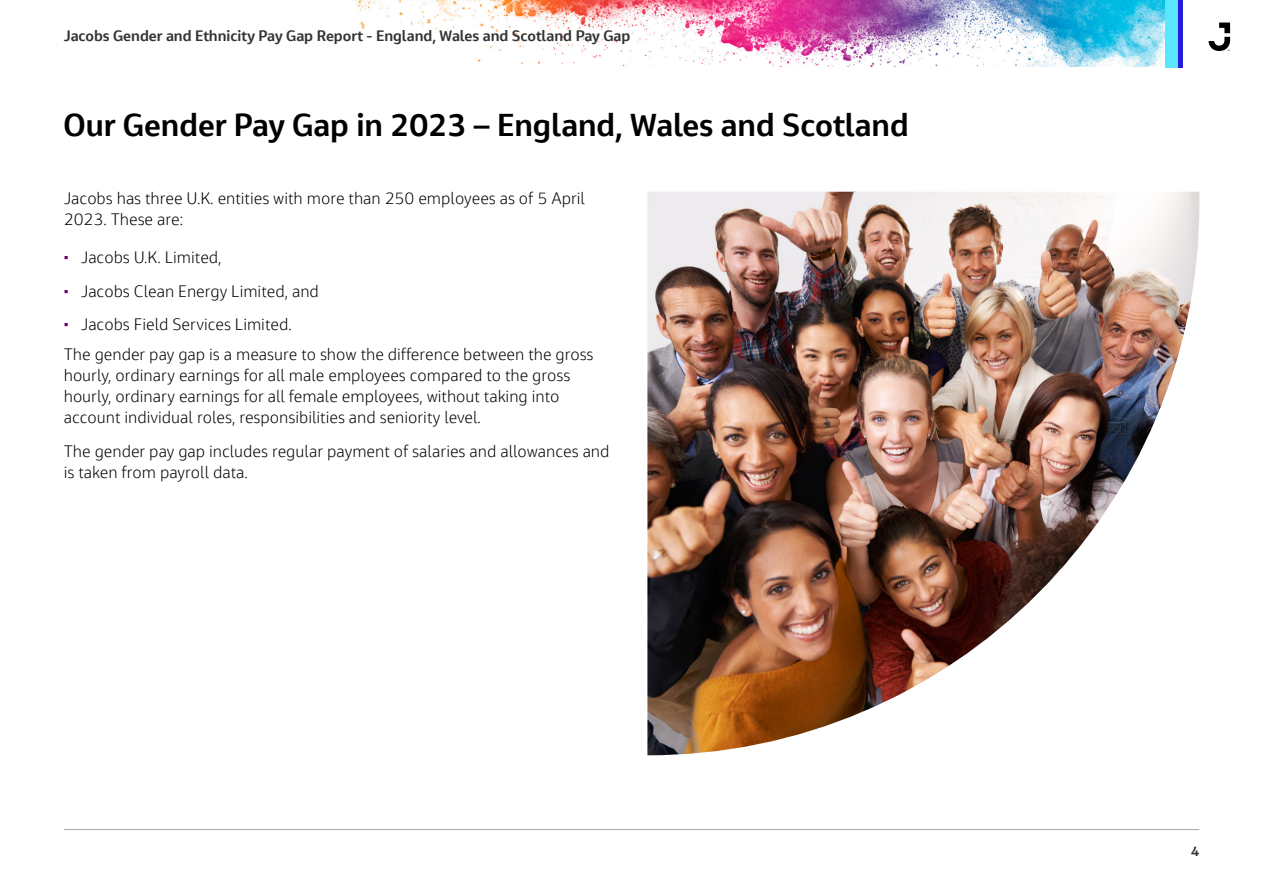
<style>
.page{position:relative;width:1263px;height:893px;background:#fff}
.page>*{position:absolute;margin:0;border:0;box-sizing:border-box;transform-origin:0 0}
.Heading_1{font:700 31.5px "Jacobs Chronos";color:#000}
.t1{font:300 16.5px/21px "Jacobs Chronos";color:#000}
.t2{font:700 15px "Jacobs Chronos";color:#333}
.t3{font:700 13.5px "Jacobs Chronos";color:#333}
.s1{font-weight:700;color:#6f006e}
</style>
<div class="page">
<img style="left:352px;top:0;width:813px;height:66px">
<hr style="left:64px;top:829px;width:1135px;height:1px;background:#a5a5a5">
<svg style="left:1208px;top:23px;width:22px;height:28px"></svg>
<div style="left:1165px;top:0;width:13px;height:67px;background:#5ae6ff"></div>
<hr style="left:1178px;top:0;width:4px;height:67px;background:#231edc">
<img style="left:647px;top:192px;width:552px;height:563px">
<p class="t2" style="left:64px;top:26px;width:568px">Jacobs Gender and Ethnicity Pay Gap Report - England, Wales and Scotland Pay Gap</p>
<h1 class="Heading_1" style="left:63px;top:105px;width:847px">Our Gender Pay Gap in 2023 – England, Wales and Scotland</h1>
<p class="t1" style="left:64px;top:187px;width:523px">Jacobs has three U.K. entities with more than 250 employees as of 5 April<br>2023. These are:</p>
<p class="t1" style="left:64px;top:246px;width:159px"><span class="s1">µ</span> Jacobs U.K. Limited,</p>
<p class="t1" style="left:64px;top:280px;width:257px"><span class="s1">µ</span> Jacobs Clean Energy Limited, and</p>
<p class="t1" style="left:64px;top:314px;width:228px"><span class="s1">µ</span> Jacobs Field Services Limited.</p>
<p class="t1" style="left:64px;top:343px;width:531px">The gender pay gap is a measure to show the difference between the gross hourly, ordinary earnings for all male employees compared to the gross hourly, ordinary earnings for all female employees, without taking into account individual roles, responsibilities and seniority level.</p>
<p class="t1" style="left:64px;top:440px;width:547px">The gender pay gap includes regular payment of salaries and allowances and is taken from payroll data.</p>
<p class="t3" style="left:1191px;top:842px;width:10px">4</p>
</div>
